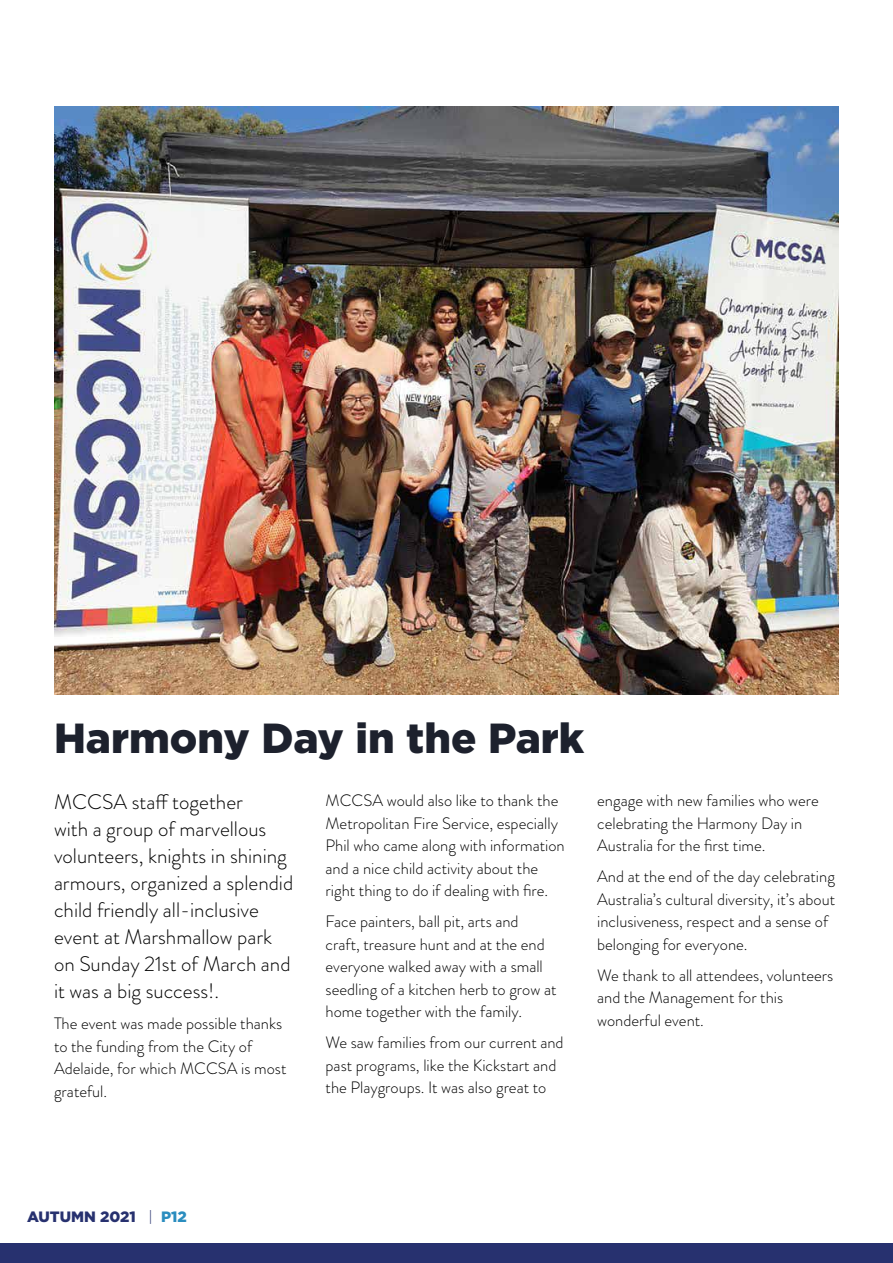
<style>
.page{position:relative;width:893px;height:1263px;background:#fff}
.page>*{position:absolute;margin:0;border:0;box-sizing:border-box;transform-origin:0 0}
.t1{font:900 42px "Gotham";color:#1d212d}
.t2{font:300 21px/27px "Brandon Grotesque";color:#000}
.t3{font:300 16.5px/22.5px "Brandon Grotesque";color:#000}
.t4{font:900 15px "Gotham";color:#27316f}
.s1{font-weight:300}
.s2{color:#2a8dbf}
</style>
<div class="page">
<div style="left:0;top:1243px;width:893px;height:20px;background:#27316f"></div>
<img style="left:54px;top:106px;width:785px;height:588px">
<h1 class="t1" style="left:54px;top:709px;width:532px">Harmony Day in the Park</h1>
<p class="t2" style="left:54px;top:789px;width:241px">MCCSA staff together<br>with a group of marvellous volunteers, knights in shining armours, organized a splendid child friendly all-inclusive event at Marshmallow park on Sunday 21st of March and it was a big success!.</p>
<p class="t3" style="left:54px;top:1012px;width:234px">The event was made possible thanks to the funding from the City of<br>Adelaide, for which MCCSA is most grateful.</p>
<p class="t3" style="left:326px;top:789px;width:241px">MCCSA would also like to thank the Metropolitan Fire Service, especially Phil who came along with information and a nice child activity about the right thing to do if dealing with fire.</p>
<p class="t3" style="left:326px;top:910px;width:232px">Face painters, ball pit, arts and craft, treasure hunt and at the end everyone walked away with a small seedling of a kitchen herb to grow at home together with the family.</p>
<p class="t3" style="left:326px;top:1031px;width:240px">We saw families from our current and past programs, like the Kickstart and the Playgroups. It was also great to</p>
<p class="t3" style="left:597px;top:789px;width:223px">engage with new families who were celebrating the Harmony Day in<br>Australia for the first time.</p>
<p class="t3" style="left:597px;top:865px;width:239px">And at the end of the day celebrating Australia’s cultural diversity, it’s about inclusiveness, respect and a sense of belonging for everyone.</p>
<p class="t3" style="left:597px;top:964px;width:238px">We thank to all attendees, volunteers and the Management for this wonderful event.</p>
<p class="t4" style="left:27px;top:1206px;width:161px">AUTUMN 2021 <span class="s1">|</span> <span class="s2">P12</span></p>
</div>
